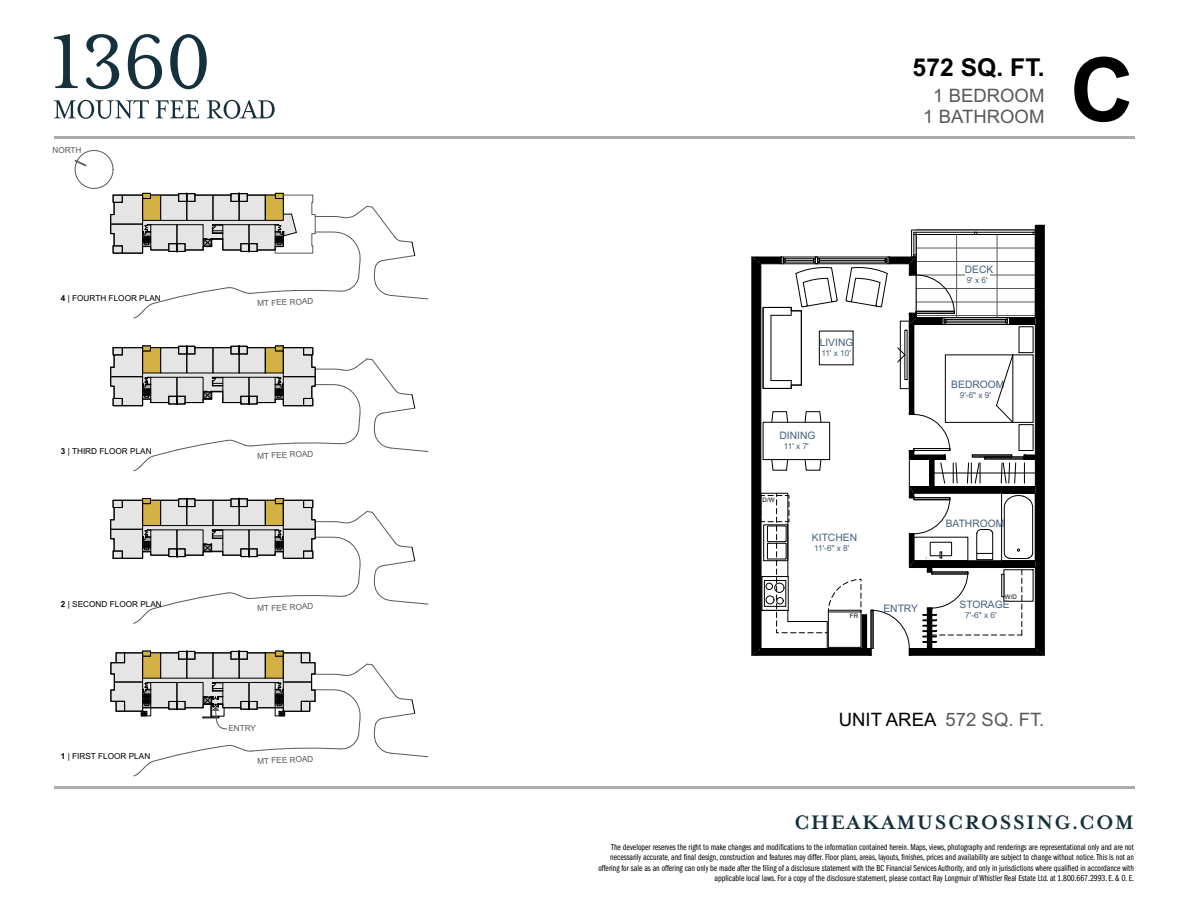
<style>
.page{position:relative;width:1188px;height:918px;background:#fff}
.page>*{position:absolute;margin:0;border:0;box-sizing:border-box;transform-origin:0 0}
.t1{font:700 88.5px "Arial";color:#000}
.t2{font:700 24.75px "Arial";color:#000}
.t3{font:700 22.5px "Mrs Eaves OT";letter-spacing:.06em;color:#15313d}
.t4{font:18.45px/21.1px "Arial";color:#595959;text-align:center}
.t5{font:10.35px "Arial";color:#455f80}
.t6{font:9px/10.5px "ITC Franklin Gothic Std Bk Cp";color:#000;text-align:right}
.t7{font:8.25px "Arial";color:#000}
.t8{font:8.25px "Arial";color:#595959}
.t9{font:8.25px "Arial";letter-spacing:-.075em;color:#455f80}
.t10{font:6.15px "Arial";color:#000}
.s1{font-weight:700}
.s2{color:#000}
</style>
<div class="page">
<svg style="left:54px;top:100px;width:95px;height:19px"></svg>
<svg style="left:155px;top:100px;width:44px;height:18px"></svg>
<svg style="left:207px;top:100px;width:68px;height:19px"></svg>
<svg style="left:54px;top:34px;width:153px;height:55px"></svg>
<hr style="left:54px;top:137px;width:1080px;height:2px;background:#ababab">
<hr style="left:1044px;top:311px;width:1px;height:344px;background:#000">
<div style="left:1035px;top:225px;width:9px;height:86px;background:#000"></div>
<div style="left:1035px;top:225px;width:10px;height:86px;border:1px solid #000"></div>
<svg style="left:752px;top:230px;width:292px;height:426px"></svg>
<svg style="left:75px;top:160px;width:11px;height:7px"></svg>
<div style="left:75px;top:150px;width:38px;height:39px;border:1px solid #595959;border-radius:50%"></div>
<svg style="left:110px;top:193px;width:318px;height:126px"></svg>
<svg style="left:110px;top:345px;width:318px;height:126px"></svg>
<svg style="left:110px;top:498px;width:318px;height:126px"></svg>
<svg style="left:111px;top:651px;width:317px;height:125px"></svg>
<hr style="left:54px;top:787px;width:1080px;height:2px;background:#595959">
<p class="t8" style="left:52px;top:147px;width:31px">NORTH</p>
<p class="t7" style="left:61px;top:295px;width:101px"><span class="s1">4</span> | FOURTH FLOOR PLAN</p>
<p class="t8" style="left:257px;top:300px;width:58px;rotate:-3deg">MT FEE ROAD</p>
<p class="t7" style="left:61px;top:448px;width:92px"><span class="s1">3</span> | THIRD FLOOR PLAN</p>
<p class="t8" style="left:257px;top:453px;width:58px;rotate:-3deg">MT FEE ROAD</p>
<p class="t7" style="left:61px;top:601px;width:103px"><span class="s1">2</span> | SECOND FLOOR PLAN</p>
<p class="t7" style="left:61px;top:753px;width:91px"><span class="s1">1</span> | FIRST FLOOR PLAN</p>
<p class="t8" style="left:257px;top:606px;width:58px;rotate:-3deg">MT FEE ROAD</p>
<p class="t8" style="left:228px;top:725px;width:29px">ENTRY</p>
<p class="t8" style="left:257px;top:758px;width:58px;rotate:-3deg">MT FEE ROAD</p>
<h2 class="t2" style="left:913px;top:53px;width:133px">572 SQ. FT.</h2>
<h3 class="t4" style="left:923px;top:87px;width:123px">1 BEDROOM<br>1 BATHROOM</h3>
<h1 class="t1" style="left:1070px;top:39px;width:65px">C</h1>
<p class="t5" style="left:820px;top:339px;width:35px">LIVING</p>
<p class="t9" style="left:821px;top:350px;width:31px">11' x 10'</p>
<p class="t5" style="left:779px;top:432px;width:38px">DINING</p>
<p class="t9" style="left:784px;top:443px;width:26px">11' x 7'</p>
<p class="t10" style="left:763px;top:498px;width:14px">D/W</p>
<p class="t5" style="left:812px;top:533px;width:47px">KITCHEN</p>
<p class="t9" style="left:814px;top:545px;width:37px">11'-6" x 8'</p>
<p class="t10" style="left:850px;top:614px;width:10px">FR</p>
<p class="t5" style="left:883px;top:604px;width:36px">ENTRY</p>
<p class="t5" style="left:965px;top:265px;width:30px">DECK</p>
<p class="t9" style="left:967px;top:277px;width:23px">9' x 6'</p>
<p class="t5" style="left:951px;top:380px;width:55px">BEDROOM</p>
<p class="t9" style="left:960px;top:392px;width:33px">9'-6" x 9'</p>
<p class="t5" style="left:946px;top:520px;width:60px">BATHROOM</p>
<p class="t10" style="left:1005px;top:594px;width:14px">W/D</p>
<p class="t5" style="left:959px;top:600px;width:52px">STORAGE</p>
<p class="t9" style="left:965px;top:612px;width:33px">7'-6" x 6'</p>
<h3 class="t4" style="left:839px;top:711px;width:207px"><span class="s2">UNIT AREA</span> 572 SQ. FT.</h3>
<h3 class="t3" style="left:794px;top:808px;width:341px">CHEAKAMUSCROSSING.COM</h3>
<p class="t6" style="left:598px;top:842px;width:537px">The developer reserves the right to make changes and modifications to the information contained herein. Maps, views, photography and renderings are representational only and are not necessarily accurate, and final design, construction and features may differ. Floor plans, areas, layouts, finishes, prices and availability are subject to change without notice. This is not an offering for sale as an offering can only be made after the filing of a disclosure statement with the BC Financial Services Authority, and only in jurisdictions where qualified in accordance with applicable local laws. For a copy of the disclosure statement, please contact Ray Longmuir of Whistler Real Estate Ltd. at 1.800.667.2993. E. &amp; O. E.</p>
</div>
